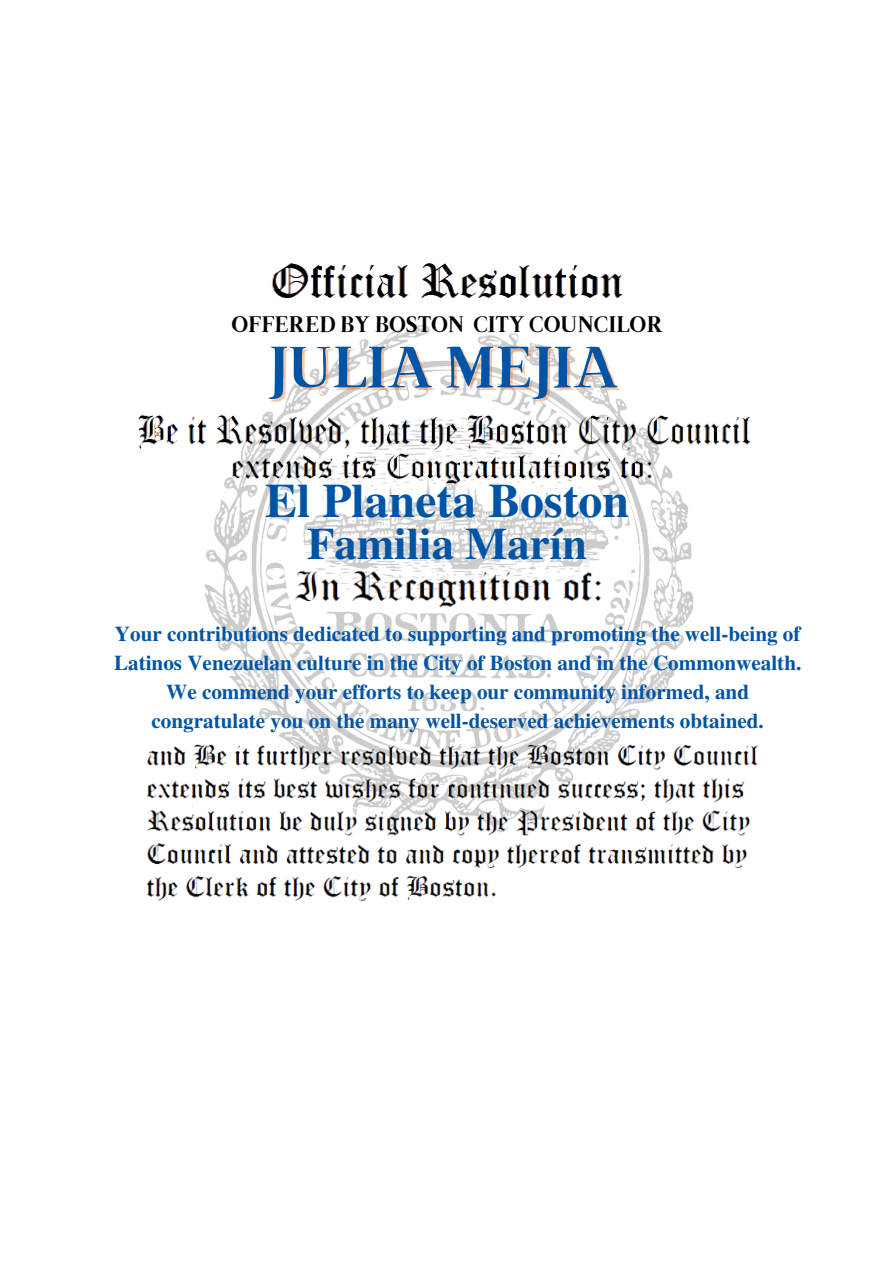
<style>
.page{position:relative;width:894px;height:1264px;background:#fff}
.page>*{position:absolute;margin:0;border:0;box-sizing:border-box;transform-origin:0 0}
.t1{font:58.05px "Brixton TC";color:#0054a5}
.t2{font:700 47.7px "Te X Gyre Termes";color:#0054a5}
.t3{font:700 44.7px "Te X Gyre Termes";color:#0054a5}
.t4{font:22.5px "Brixton TC";color:#000}
.t5{font:700 21.15px/29.2px "Te X Gyre Termes";color:#0054a5;text-align:center}
</style>
<div class="page">
<img style="left:204px;top:325px;width:490px;height:411px">
<img style="left:272px;top:263px;width:351px;height:35px">
<img style="left:138px;top:395px;width:613px;height:66px">
<img style="left:221px;top:447px;width:444px;height:41px">
<img style="left:146px;top:736px;width:612px;height:166px">
<img style="left:278px;top:555px;width:338px;height:65px">
<p class="t4" style="left:231px;top:316px;width:433px">OFFERED BY BOSTON CITY COUNCILOR</p>
<p class="t1" style="left:268px;top:346px;width:352px">JULIA MEJIA</p>
<p class="t2" style="left:265px;top:464px;width:365px">El Planeta Boston</p>
<p class="t3" style="left:307px;top:509px;width:281px">Familia Marín</p>
<p class="t5" style="left:114px;top:617px;width:688px">Your contributions dedicated to supporting and promoting the well-being of Latinos Venezuelan culture in the City of Boston and in the Commonwealth.<br>We commend your efforts to keep our community informed, and congratulate you on the many well-deserved achievements obtained.</p>
</div>
